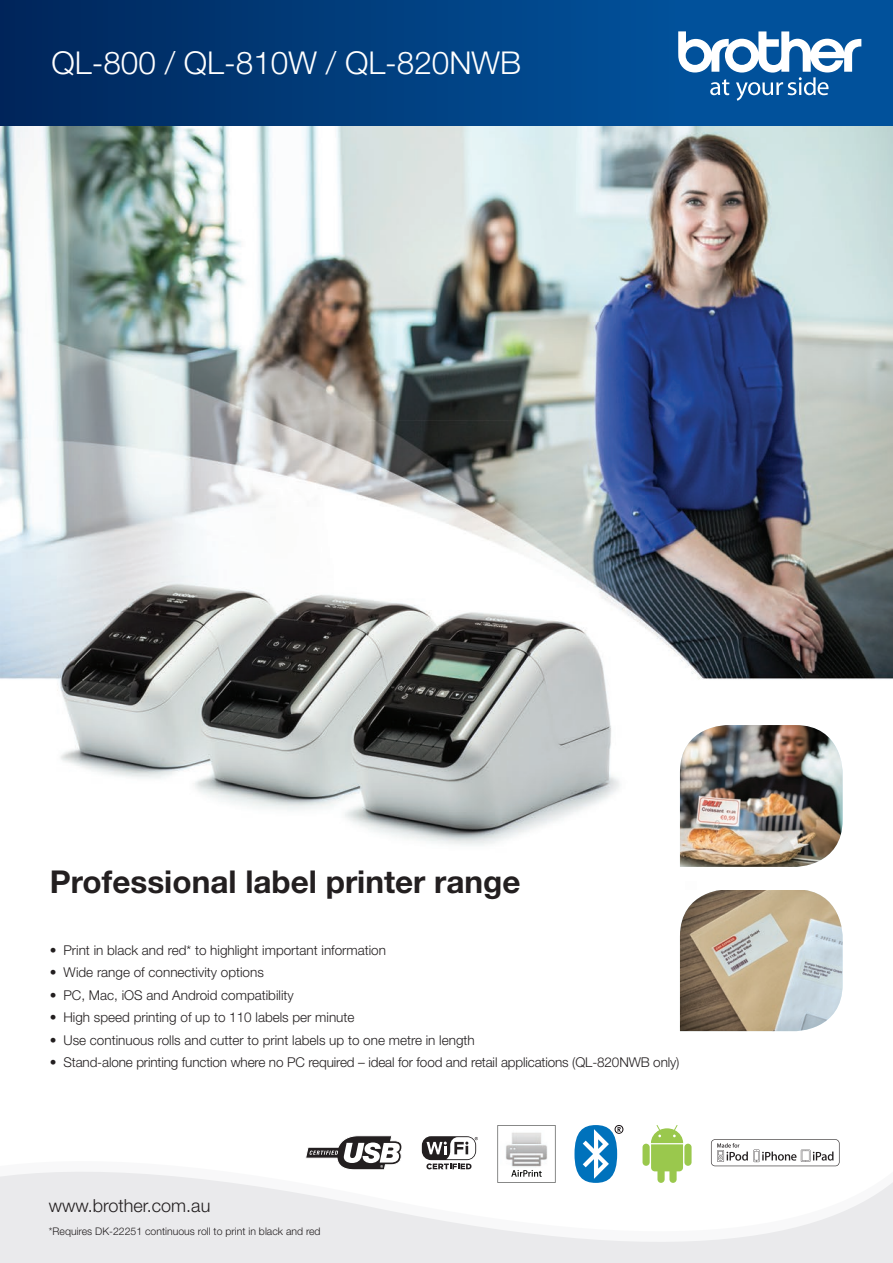
<style>
.page{position:relative;width:893px;height:1263px;background:#fff}
.page>*{position:absolute;margin:0;border:0;box-sizing:border-box;transform-origin:0 0}
.Titles{font:700 31.5px "Helvetica Neue LT Std";color:#231f20}
.Titles-2{font:300 31.5px "Helvetica Neue LT Std";color:#fff}
.Body{font:300 18px "Helvetica Neue LT Std";color:#231f20}
.t1{font:300 13.5px "Helvetica Neue LT Std";color:#231f20}
.t2{font:300 10.5px "Helvetica Neue LT Std";color:#231f20}
</style>
<div class="page">
<div style="left:0;top:0;width:685px;height:128px;background:linear-gradient(to right,#03285b,#05559d)"></div>
<div style="left:685px;top:0;width:208px;height:128px;background:#01519b"></div>
<svg style="left:678px;top:31px;width:183px;height:70px"></svg>
<img style="left:680px;top:890px;width:163px;height:72px">
<img style="left:0;top:127px;width:893px;height:719px">
<img style="left:680px;top:725px;width:163px;height:142px">
<svg style="left:0;top:962px;width:893px;height:301px"></svg>
<svg style="left:574px;top:1125px;width:49px;height:58px"></svg>
<svg style="left:642px;top:1125px;width:50px;height:58px"></svg>
<svg style="left:498px;top:1125px;width:57px;height:58px"></svg>
<img style="left:501px;top:1131px;width:51px;height:36px">
<svg style="left:305px;top:1135px;width:97px;height:35px"></svg>
<div style="left:422px;top:1136px;width:54px;height:24px;background:#231f20;border-radius:9px"></div>
<svg style="left:426px;top:1137px;width:52px;height:32px"></svg>
<svg style="left:711px;top:1139px;width:128px;height:27px"></svg>
<p class="Titles-2" style="left:51px;top:43px;width:471px">QL-800 / QL-810W / QL-820NWB</p>
<p class="Titles" style="left:50px;top:863px;width:472px">Professional label printer range</p>
<p class="t1" style="left:50px;top:942px;width:8px">•</p>
<p class="t1" style="left:63px;top:942px;width:324px">Print in black and red* to highlight important information</p>
<p class="t1" style="left:63px;top:964px;width:202px">Wide range of connectivity options</p>
<p class="t1" style="left:50px;top:964px;width:8px">•</p>
<p class="t1" style="left:50px;top:987px;width:8px">•</p>
<p class="t1" style="left:63px;top:987px;width:232px">PC, Mac, iOS and Android compatibility</p>
<p class="t1" style="left:50px;top:1009px;width:8px">•</p>
<p class="t1" style="left:63px;top:1009px;width:293px">High speed printing of up to 110 labels per minute</p>
<p class="t1" style="left:50px;top:1032px;width:8px">•</p>
<p class="t1" style="left:63px;top:1032px;width:413px">Use continuous rolls and cutter to print labels up to one metre in length</p>
<p class="t1" style="left:50px;top:1054px;width:8px">•</p>
<p class="t1" style="left:63px;top:1054px;width:618px">Stand-alone printing function where no PC required – ideal for food and retail applications (QL-820NWB only(</p>
<p class="Body" style="left:49px;top:1194px;width:163px">www.brother.com.au</p>
<p class="t2" style="left:49px;top:1225px;width:273px">*Requires DK-22251 continuous roll to print in black and red</p>
</div>
